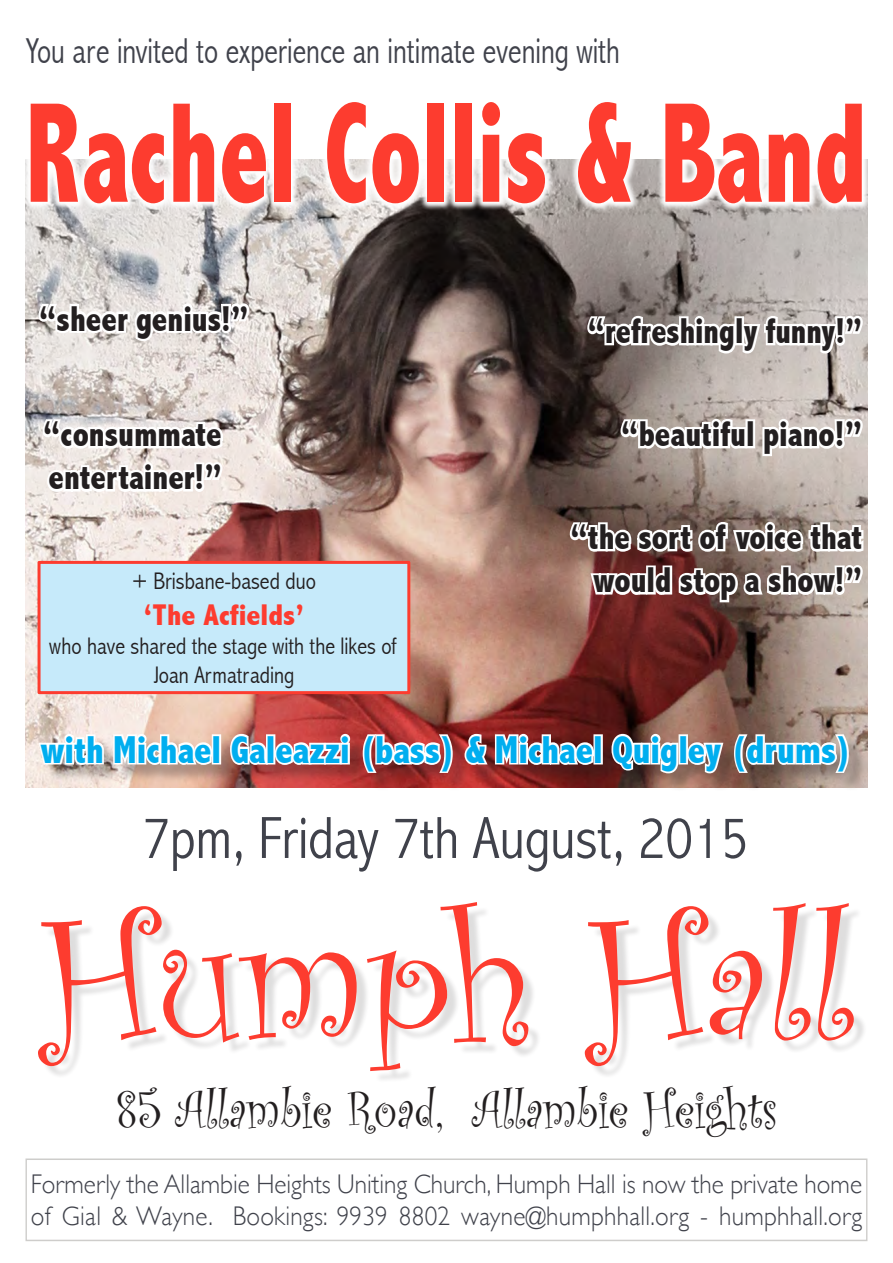
<style>
.page{position:relative;width:893px;height:1263px;background:#fff}
.page>*{position:absolute;margin:0;border:0;box-sizing:border-box;transform-origin:0 0}
.t1{font:178.5px "Curlz";color:#fd3c2f}
.t2{font:800 condensed 144px "Abadi";color:#fd3c2f;scale:.74 1}
.t3{font:300 condensed 60px "Abadi";color:#40424b}
.t4{font:54px "Curlz";color:#231f20;scale:.89 1}
.t5{font:800 condensed 39px "Abadi";color:#00aeef;scale:.95 1}
.t6{font:800 condensed 36px/43.2px "Abadi";color:#231f20;scale:.92 1}
.t7{font:300 condensed 36px "Abadi";color:#40424b;scale:.92 1}
.t8{font:800 condensed 36px "Abadi";color:#231f20;scale:.9 1}
.t9{font:800 condensed 30px "Abadi";color:#fd3c2f}
.t10{font:300 27px/32.4px "Gill Sans";color:#40424b;scale:.93 1}
.t11{font:300 condensed 24px/28.8px "Abadi";color:#231f20;text-align:center}
</style>
<div class="page">
<img style="left:26px;top:212px;width:841px;height:575px">
<div style="left:42px;top:906px;width:825px;height:177px;background:#231f20;opacity:.15"></div>
<div style="left:25px;top:1158px;width:842px;height:83px;border:1px solid #cecdcb"></div>
<div style="left:42px;top:737px;width:825px;height:55px;background:#231f20;opacity:.32"></div>
<svg style="left:36px;top:717px;width:179px;height:68px"></svg>
<div style="left:212px;top:734px;width:9px;height:30px;border:4px solid #fff"></div>
<svg style="left:228px;top:731px;width:125px;height:37px"></svg>
<svg style="left:361px;top:732px;width:93px;height:43px"></svg>
<svg style="left:463px;top:731px;width:134px;height:38px"></svg>
<div style="left:593px;top:734px;width:10px;height:30px;border:4px solid #fff"></div>
<svg style="left:609px;top:731px;width:117px;height:52px"></svg>
<svg style="left:732px;top:732px;width:119px;height:43px"></svg>
<svg style="left:36px;top:300px;width:215px;height:43px"></svg>
<svg style="left:40px;top:417px;width:187px;height:35px"></svg>
<svg style="left:44px;top:458px;width:181px;height:38px"></svg>
<svg style="left:585px;top:312px;width:280px;height:61px"></svg>
<svg style="left:618px;top:415px;width:131px;height:37px"></svg>
<div style="left:745px;top:419px;width:10px;height:29px;border:4px solid #fff"></div>
<svg style="left:760px;top:415px;width:105px;height:43px"></svg>
<svg style="left:567px;top:518px;width:299px;height:105px"></svg>
<div style="left:39px;top:562px;width:370px;height:131px;background:#c6eafa"></div>
<div style="left:38px;top:561px;width:372px;height:133px;border:3px solid #fd3c2f"></div>
<p class="t7" style="left:26px;top:31px;width:647px">You are invited to experience an intimate evening with</p>
<p class="t2" style="left:26px;top:70px;width:1137px">Rachel Collis &amp; Band</p>
<p class="t6" style="left:39px;top:297px;width:229px">“sheer genius!”</p>
<p class="t6" style="left:43px;top:412px;width:196px">“consummate entertainer!”</p>
<p class="t8" style="left:588px;top:310px;width:306px">“refreshingly funny!”</p>
<p class="t6" style="left:621px;top:412px;width:263px">“beautiful piano!”</p>
<p class="t6" style="left:570px;top:515px;width:319px">“the sort of voice that</p>
<p class="t11" style="left:132px;top:567px;width:186px">+ Brisbane-based duo</p>
<p class="t6" style="left:593px;top:559px;width:293px">would stop a show!”</p>
<p class="t9" style="left:144px;top:598px;width:162px">‘The Acfields’</p>
<p class="t11" style="left:49px;top:631px;width:349px">who have shared the stage with the likes of<br>Joan Armatrading</p>
<p class="t5" style="left:41px;top:727px;width:855px">with Michael Galeazzi (bass) &amp; Michael Quigley (drums)</p>
<p class="t3" style="left:143px;top:803px;width:607px">7pm, Friday 7th August, 2015</p>
<p class="t1" style="left:40px;top:852px;width:815px">Humph Hall</p>
<p class="t4" style="left:116px;top:1071px;width:744px">85 Allambie Road, Allambie Heights</p>
<p class="t10" style="left:31px;top:1167px;width:895px">Formerly the Allambie Heights Uniting Church, Humph Hall is now the private home of Gial &amp; Wayne. Bookings: 9939 8802 wayne@humphhall.org - humphhall.org</p>
</div>
